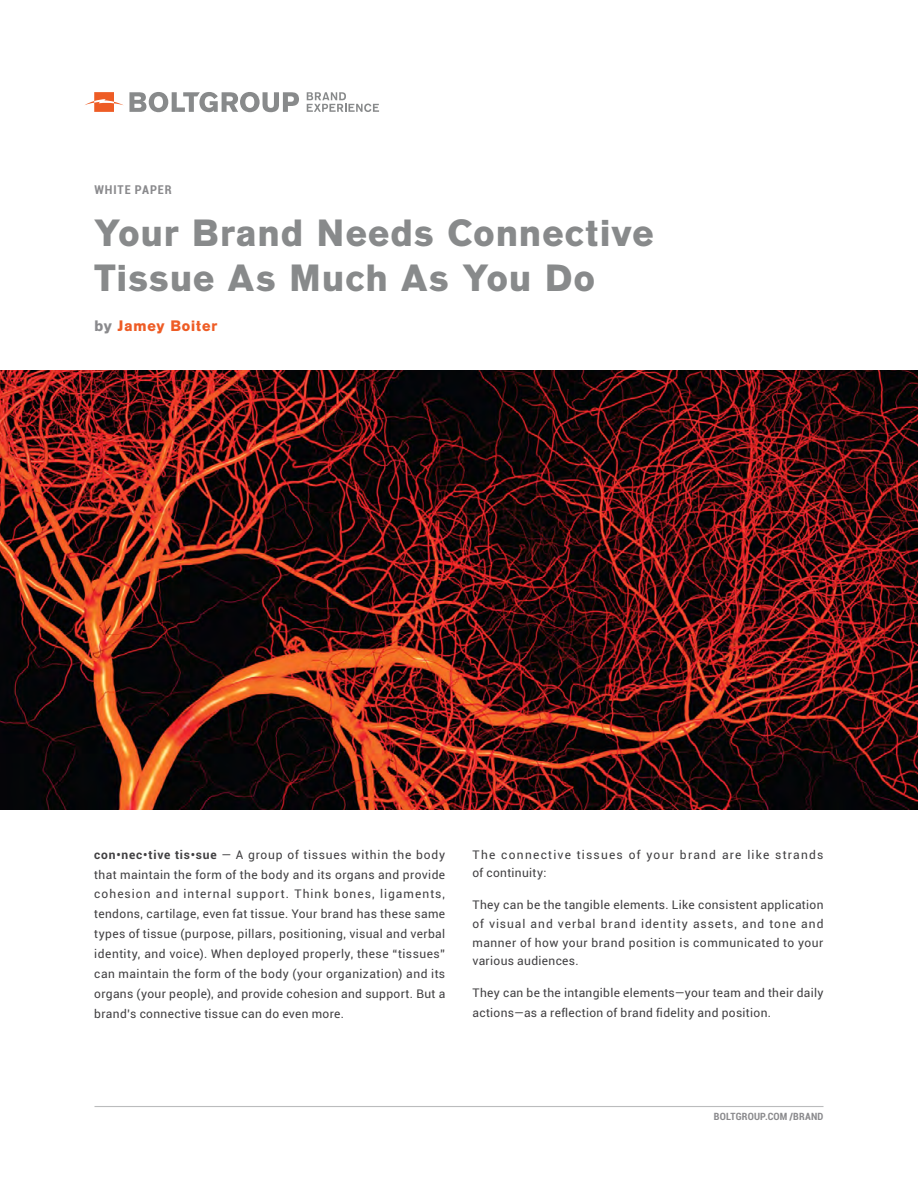
<style>
.page{position:relative;width:918px;height:1188px;background:#fff}
.page>*{position:absolute;margin:0;border:0;box-sizing:border-box;transform-origin:0 0}
.t1{font:700 37.5px/45px "AG Old Face";letter-spacing:.035em;color:#888a8b}
.t2{font:700 15px "AG Old Face";letter-spacing:.055em;color:#ee5c25}
.t3{font:700 condensed 12.75px "Roboto";letter-spacing:.065em;color:#8a8a8d}
.t4{font:12px/19.8px "Roboto";letter-spacing:.03em;color:#414042;text-align:justify}
.t5{font:12px/18.6px "Roboto";letter-spacing:.1em;color:#414042}
.t6{font:700 condensed 10.5px "Roboto";letter-spacing:.015em;color:#8a8a8d}
.s1{color:#8a8a8d}
.s2{font-weight:700}
</style>
<div class="page">
<hr style="left:94px;top:1106px;width:730px;height:1px;background:#bbbcbd">
<img style="left:0;top:371px;width:918px;height:439px">
<svg style="left:85px;top:92px;width:214px;height:20px"></svg>
<svg style="left:307px;top:92px;width:72px;height:20px"></svg>
<p class="t3" style="left:94px;top:181px;width:79px">WHITE PAPER</p>
<h1 class="t1" style="left:94px;top:210px;width:560px">Your Brand Needs Connective<br>Tissue As Much As You Do</h1>
<p class="t2" style="left:94px;top:317px;width:124px"><span class="s1">by</span> Jamey Boiter</p>
<p class="t4" style="left:94px;top:844px;width:353px"><span class="s2">con•nec•tive tis•sue</span> — A group of tissues within the body that maintain the form of the body and its organs and provide cohesion and internal support. Think bones, ligaments, tendons, cartilage, even fat tissue. Your brand has these same types of tissue (purpose, pillars, positioning, visual and verbal identity, and voice). When deployed properly, these “tissues” can maintain the form of the body (your organization) and its organs (your people), and provide cohesion and support. But a brand’s connective tissue can do even more.</p>
<p class="t5" style="left:473px;top:845px;width:353px">The connective tissues of your brand are like strands of continuity:</p>
<p class="t4" style="left:473px;top:895px;width:352px;line-height:18.6px">They can be the tangible elements. Like consistent application of visual and verbal brand identity assets, and tone and manner of how your brand position is communicated to your various audiences.</p>
<p class="t4" style="left:473px;top:983px;width:353px">They can be the intangible elements—your team and their daily actions—as a reflection of brand fidelity and position.</p>
<p class="t6" style="left:714px;top:1109px;width:111px">BOLTGROUP.COM /BRAND</p>
</div>
